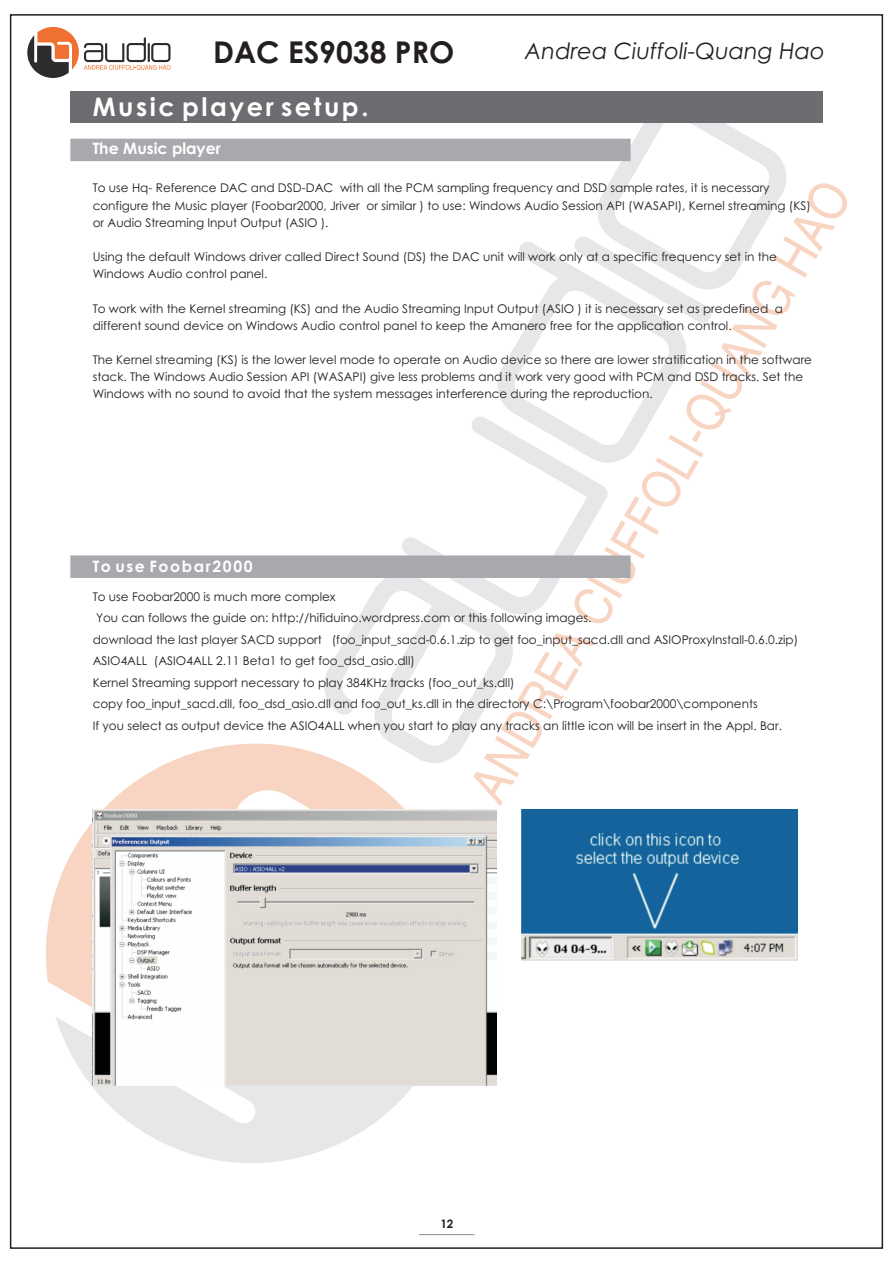
<style>
.page{position:relative;width:893px;height:1263px;background:#fff}
.page>*{position:absolute;margin:0;border:0;box-sizing:border-box;transform-origin:0 0}
.t1{font:700 30px "Century Gothic";color:#231f20}
.t2{font:700 25.5px "Century Gothic";letter-spacing:.1em;color:#fff}
.t3{font:italic 22.5px "Century Gothic";color:#231f20}
.t4{font:700 15.75px "Century Gothic";letter-spacing:.1em;color:#fff}
.t5{font:700 15.75px "Century Gothic";color:#fff}
.t6{font:12px/17.1px "Century Gothic";color:#231f20}
.t7{font:700 11.7px "Century Gothic";color:#231f20}
</style>
<div class="page">
<svg style="left:474px;top:183px;width:373px;height:623px"></svg>
<svg style="left:319px;top:123px;width:472px;height:645px"></svg>
<svg style="left:46px;top:737px;width:405px;height:250px"></svg>
<svg style="left:56px;top:881px;width:357px;height:282px"></svg>
<div style="left:70px;top:91px;width:753px;height:32px;background:#6c6d70"></div>
<div style="left:70px;top:139px;width:561px;height:22px;background:#a8a9ad"></div>
<div style="left:70px;top:555px;width:561px;height:23px;background:#a8a9ad"></div>
<img style="left:93px;top:809px;width:403px;height:277px">
<img style="left:521px;top:809px;width:276px;height:151px">
<svg style="left:27px;top:27px;width:144px;height:51px"></svg>
<hr style="left:419px;top:1234px;width:55px;height:1px;background:#939598">
<h1 class="t1" style="left:213px;top:41px;width:243px">DAC ES9038 PRO</h1>
<h3 class="t3" style="left:525px;top:42px;width:301px">Andrea Ciuffoli-Quang Hao</h3>
<h2 class="t2" style="left:93px;top:97px;width:277px">Music player setup.</h2>
<h3 class="t5" style="left:93px;top:142px;width:130px">The Music player</h3>
<p class="t6" style="left:93px;top:181px;width:720px">To use Hq- Reference DAC and DSD-DAC with all the PCM sampling frequency and DSD sample rates, it is necessary configure the Music player (Foobar2000, Jriver or similar ) to use: Windows Audio Session API (WASAPI), Kernel streaming (KS) or Audio Streaming Input Output (ASIO ).</p>
<p class="t6" style="left:93px;top:249px;width:686px">Using the default Windows driver called Direct Sound (DS) the DAC unit will work only at a specific frequency set in the<br>Windows Audio control panel.</p>
<p class="t6" style="left:93px;top:301px;width:692px">To work with the Kernel streaming (KS) and the Audio Streaming Input Output (ASIO ) it is necessary set as predefined a different sound device on Windows Audio control panel to keep the Amanero free for the application control.</p>
<p class="t6" style="left:93px;top:352px;width:721px">The Kernel streaming (KS) is the lower level mode to operate on Audio device so there are lower stratification in the software stack. The Windows Audio Session API (WASAPI) give less problems and it work very good with PCM and DSD tracks. Set the<br>Windows with no sound to avoid that the system messages interference during the reproduction.</p>
<h3 class="t4" style="left:93px;top:560px;width:161px">To use Foobar2000</h3>
<p class="t6" style="left:93px;top:587px;width:707px;line-height:21.5px">To use Foobar2000 is much more complex<br>You can follows the guide on: http://hifiduino.wordpress.com or this following images.<br>download the last player SACD support (foo_input_sacd-0.6.1.zip to get foo_input_sacd.dll and ASIOProxyInstall-0.6.0.zip)<br>ASIO4ALL (ASIO4ALL 2.11 Beta1 to get foo_dsd_asio.dll)<br>Kernel Streaming support necessary to play 384KHz tracks (foo_out_ks.dll)<br>copy foo_input_sacd.dll, foo_dsd_asio.dll and foo_out_ks.dll in the directory C:\Program\foobar2000\components<br>If you select as output device the ASIO4ALL when you start to play any tracks an little icon will be insert in the Appl. Bar.</p>
<p class="t7" style="left:440px;top:1219px;width:15px">12</p>
</div>
